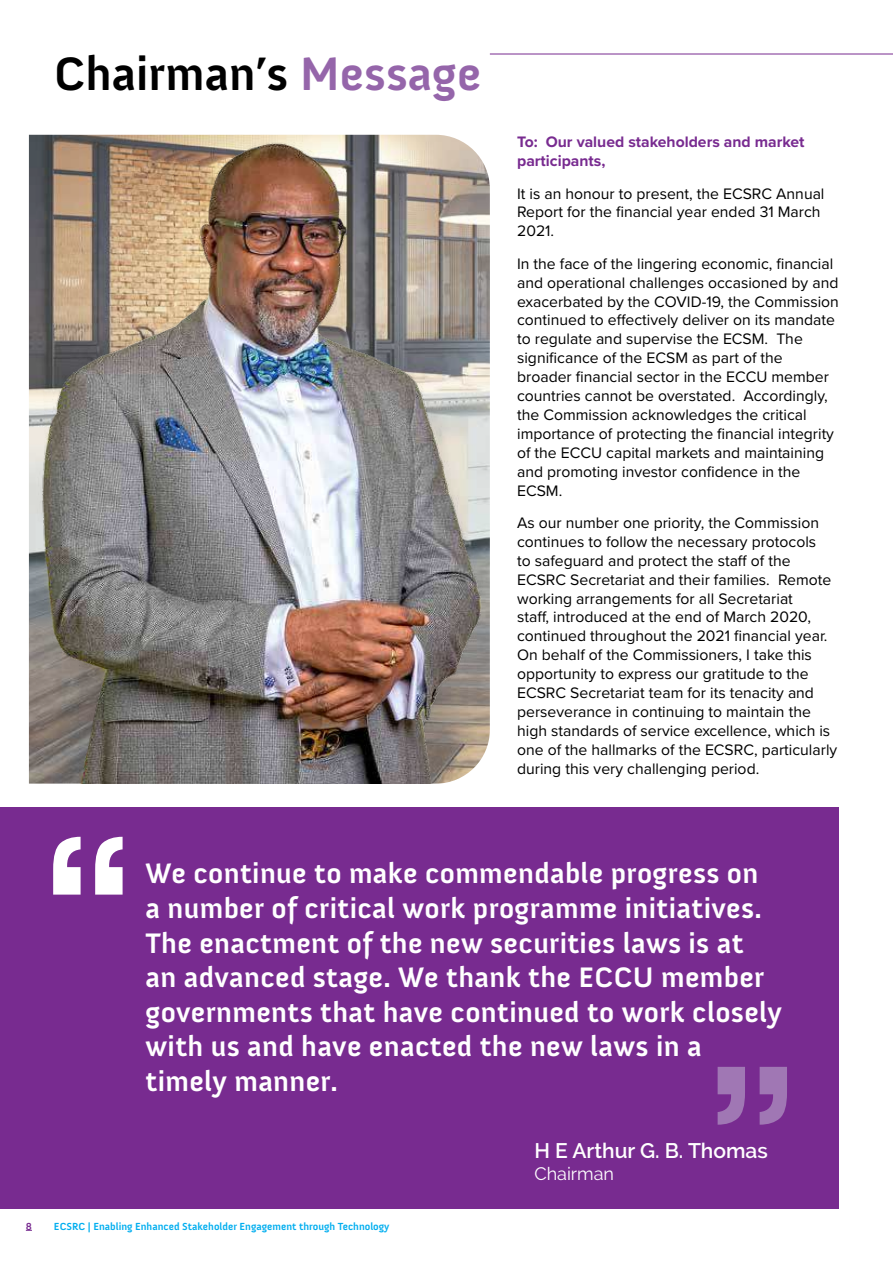
<style>
.page{position:relative;width:893px;height:1263px;background:#fff}
.page>*{position:absolute;margin:0;border:0;box-sizing:border-box;transform-origin:0 0}
.t1{font:700 168px "Rockwell";color:#fff}
.t2{font:700 168px "Rockwell";color:#a077b4}
.t3{font:700 48px "Anivers";color:#000}
.t4{font:700 28.8px/34.7px "Anivers";letter-spacing:.01em;color:#fff}
.t5{font:600 21px "Raleway";color:#fff}
.t6{font:18px "Raleway";color:#fff}
.t7{font:15.75px/18.9px "Proxima Nova";color:#000}
.t8{font:700 15.75px/18.9px "Proxima Nova";color:#782b90}
.t9{font:700 10.5px "Anivers";color:#00aeef}
.t10{font:700 10.5px "Anivers";color:#782b90}
.s1{color:#9565aa}
</style>
<div class="page">
<img style="left:29px;top:135px;width:461px;height:649px">
<img style="left:38px;top:135px;width:445px;height:649px">
<div style="left:0;top:807px;width:839px;height:402px;background:#782b90"></div>
<svg style="left:489px;top:53px;width:404px;height:357px"></svg>
<h2 class="t3" style="left:54px;top:48px;width:429px">Chairman’s <span class="s1">Message</span></h2>
<p class="t8" style="left:517px;top:132px;width:289px">To: Our valued stakeholders and market participants,</p>
<p class="t7" style="left:517px;top:183px;width:309px">It is an honour to present, the ECSRC Annual<br>Report for the financial year ended 31 March<br>2021.</p>
<p class="t7" style="left:517px;top:253px;width:323px">In the face of the lingering economic, financial and operational challenges occasioned by and exacerbated by the COVID-19, the Commission continued to effectively deliver on its mandate to regulate and supervise the ECSM. The significance of the ECSM as part of the broader financial sector in the ECCU member countries cannot be overstated. Accordingly, the Commission acknowledges the critical importance of protecting the financial integrity of the ECCU capital markets and maintaining and promoting investor confidence in the ECSM.</p>
<p class="t7" style="left:517px;top:513px;width:322px">As our number one priority, the Commission continues to follow the necessary protocols<br>to safeguard and protect the staff of the ECSRC Secretariat and their families. Remote working arrangements for all Secretariat<br>staff, introduced at the end of March 2020, continued throughout the 2021 financial year.<br>On behalf of the Commissioners, I take this opportunity to express our gratitude to the ECSRC Secretariat team for its tenacity and perseverance in continuing to maintain the high standards of service excellence, which is one of the hallmarks of the ECSRC, particularly during this very challenging period.</p>
<h1 class="t1" style="left:38px;top:793px;width:101px">“</h1>
<p class="t4" style="left:146px;top:856px;width:638px">We continue to make commendable progress on<br>a number of critical work programme initiatives.<br>The enactment of the new securities laws is at<br>an advanced stage. We thank the ECCU member governments that have continued to work closely with us and have enacted the new laws in a timely manner.</p>
<h1 class="t2" style="left:802px;top:1169px;width:101px;rotate:-180deg">“</h1>
<h3 class="t5" style="left:534px;top:1138px;width:235px">H E Arthur G. B. Thomas</h3>
<p class="t6" style="left:534px;top:1163px;width:81px">Chairman</p>
<p class="t10" style="left:26px;top:1220px;width:8px">8</p>
<p class="t9" style="left:54px;top:1220px;width:337px">ECSRC | Enabling Enhanced Stakeholder Engagement through Technology</p>
</div>
